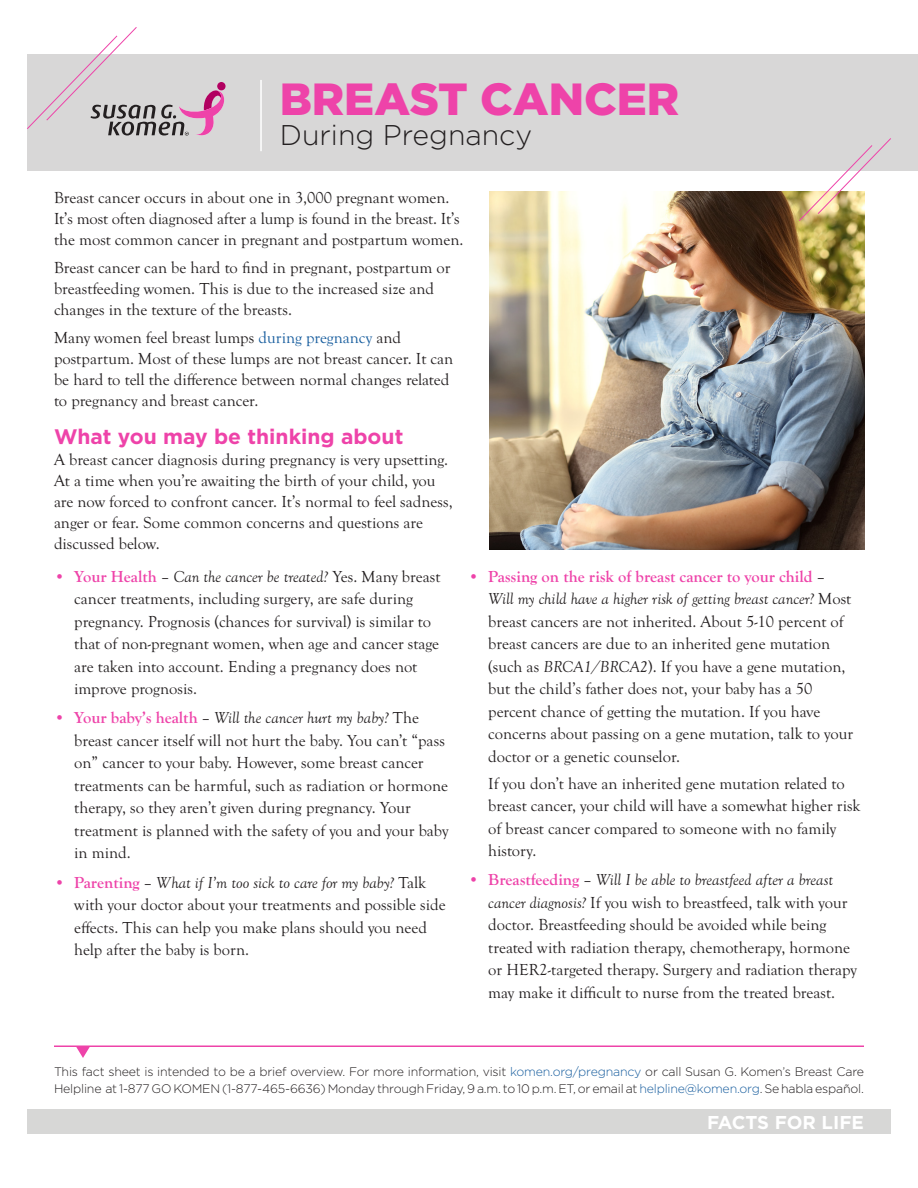
<style>
.page{position:relative;width:918px;height:1188px;background:#fff}
.page>*{position:absolute;margin:0;border:0;box-sizing:border-box;transform-origin:0 0}
.t1{font:900 45px "Gotham";color:#ee43a9}
.t2{font:300 28.5px "Gotham";color:#231f20}
.t3{font:700 21px "Gotham";color:#ee43a9}
.t4{font:700 18.6px "Gotham";color:#fff}
.t5{font:16.5px/22.5px "Goudy Old Sty";color:#231f20}
.t6{font:300 12.3px/16.5px "Gotham";letter-spacing:-.015em;color:#231f20}
.s1{color:#175d9e}
.s2{color:#ee43a9}
.s3{font-weight:700;color:#ee43a9}
.s4{font-style:italic}
</style>
<div class="page">
<img style="left:489px;top:191px;width:375px;height:358px">
<div style="left:27px;top:54px;width:891px;height:117px;background:#d8d7d7"></div>
<svg style="left:798px;top:138px;width:93px;height:84px"></svg>
<hr style="left:260px;top:80px;width:2px;height:71px;background:#fff">
<hr style="left:54px;top:1046px;width:810px;height:1px;background:#ee43a9">
<svg style="left:76px;top:1047px;width:14px;height:11px"></svg>
<div style="left:27px;top:1110px;width:864px;height:24px;background:#d7d7d6"></div>
<svg style="left:27px;top:27px;width:199px;height:109px"></svg>
<h1 class="t1" style="left:280px;top:68px;width:401px">BREAST CANCER</h1>
<h2 class="t2" style="left:280px;top:120px;width:254px">During Pregnancy</h2>
<p class="t5" style="left:54px;top:188px;width:411px;line-height:21px">Breast cancer occurs in about one in 3,000 pregnant women.<br>It’s most often diagnosed after a lump is found in the breast. It’s the most common cancer in pregnant and postpartum women.</p>
<p class="t5" style="left:54px;top:257px;width:398px;line-height:21px">Breast cancer can be hard to find in pregnant, postpartum or breastfeeding women. This is due to the increased size and changes in the texture of the breasts.</p>
<p class="t5" style="left:54px;top:327px;width:401px;line-height:21px">Many women feel breast lumps <span class="s1">during pregnancy</span> and postpartum. Most of these lumps are not breast cancer. It can be hard to tell the difference between normal changes related to pregnancy and breast cancer.</p>
<p class="t3" style="left:54px;top:425px;width:351px">What you may be thinking about</p>
<p class="t5" style="left:54px;top:450px;width:400px;line-height:21px">A breast cancer diagnosis during pregnancy is very upsetting.<br>At a time when you’re awaiting the birth of your child, you are now forced to confront cancer. It’s normal to feel sadness, anger or fear. Some common concerns and questions are discussed below.</p>
<p class="t5" style="left:74px;top:565px;width:368px;text-indent:-20px"><span class="s2">•</span> <span class="s3">Your Health</span> – <span class="s4">Can the cancer be treated?</span> Yes. Many breast cancer treatments, including surgery, are safe during pregnancy. Prognosis (chances for survival) is similar to that of non-pregnant women, when age and cancer stage are taken into account. Ending a pregnancy does not improve prognosis.</p>
<p class="t5" style="left:74px;top:707px;width:376px;text-indent:-20px"><span class="s2">•</span> <span class="s3">Your baby’s health</span> – <span class="s4">Will the cancer hurt my baby?</span> The breast cancer itself will not hurt the baby. You can’t “pass on” cancer to your baby. However, some breast cancer treatments can be harmful, such as radiation or hormone therapy, so they aren’t given during pregnancy. Your treatment is planned with the safety of you and your baby in mind.</p>
<p class="t5" style="left:74px;top:871px;width:373px;text-indent:-20px"><span class="s2">•</span> <span class="s3">Parenting</span> – <span class="s4">What if I’m too sick to care for my baby?</span> Talk with your doctor about your treatments and possible side effects. This can help you make plans should you need help after the baby is born.</p>
<p class="t5" style="left:488px;top:565px;width:366px;text-indent:-20px"><span class="s2">•</span> <span class="s3">Passing on the risk of breast cancer to your child</span> – <span class="s4">Will my child have a higher risk of getting breast cancer?</span> Most breast cancers are not inherited. About 5-10 percent of breast cancers are due to an inherited gene mutation (such as <span class="s4">BRCA1/BRCA2</span>). If you have a gene mutation, but the child’s father does not, your baby has a 50 percent chance of getting the mutation. If you have concerns about passing on a gene mutation, talk to your doctor or a genetic counselor.</p>
<p class="t5" style="left:488px;top:772px;width:374px">If you don’t have an inherited gene mutation related to breast cancer, your child will have a somewhat higher risk of breast cancer compared to someone with no family history.</p>
<p class="t5" style="left:488px;top:869px;width:370px;text-indent:-20px"><span class="s2">•</span> <span class="s3">Breastfeeding</span> – <span class="s4">Will I be able to breastfeed after a breast cancer diagnosis?</span> If you wish to breastfeed, talk with your doctor. Breastfeeding should be avoided while being treated with radiation therapy, chemotherapy, hormone or HER2-targeted therapy. Surgery and radiation therapy may make it difficult to nurse from the treated breast.</p>
<p class="t6" style="left:54px;top:1064px;width:811px">This fact sheet is intended to be a brief overview. For more information, visit <span class="s1">komen.org/pregnancy</span> or call Susan G. Komen’s Breast Care<br>Helpline at 1-877 GO KOMEN (1-877-465-6636) Monday through Friday, 9 a.m. to 10 p.m. ET, or email at <span class="s1">helpline@komen.org</span>. Se habla español.</p>
<p class="t4" style="left:707px;top:1111px;width:158px">FACTS FOR LIFE</p>
</div>
